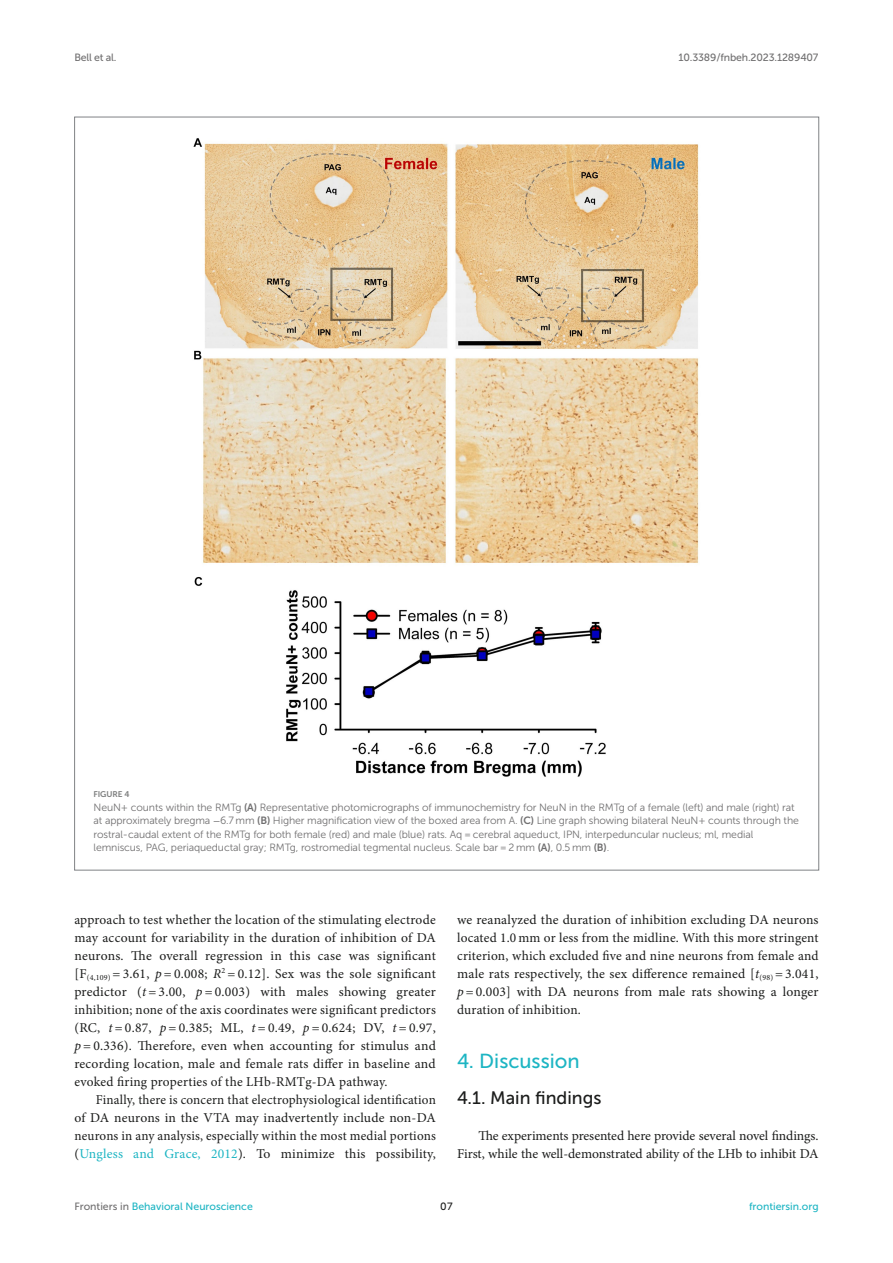
<style>
.page{position:relative;width:893px;height:1263px;background:#fff}
.page>*{position:absolute;margin:0;border:0;box-sizing:border-box;transform-origin:0 0}
.HEAD_1{font:20.25px "Museo Sans 500";color:#1db5c3}
.HEAD_2_after_HEAD_1{font:18px "Museo Sans 500";color:#1b1c1b}
.TEXT_FLUSH{font:13.5px/18px "Minion Pro";letter-spacing:-.005em;color:#1b1c1b;text-align:justify}
.TEXT{font:13.5px/18px "Minion Pro";letter-spacing:.015em;color:#1b1c1b;text-align:justify}
.FIG_LEG{font:10.5px/13.5px "Museo Sans 300";letter-spacing:-.01em;color:#706f70}
.t1{font:10.5px "Museo Sans 500";color:#1db5c3}
.t2{font:10.5px "Museo Sans 500";letter-spacing:-.015em;color:#706f70}
.t3{font:10.5px "Museo Sans 500";color:#1b1c1b}
.FIG_HD{font:8.25px "Museo Sans 700";letter-spacing:-.01em;color:#7e7f7f}
.s1{font-family:"Museo Sans 700"}
.s2{font-family:"STIX General"}
.s3{font-style:italic}
.s4{color:#1db5c3}
.s5{color:#706f70}
</style>
<div class="page">
<img style="left:193px;top:138px;width:506px;height:639px">
<p class="t2" style="left:74px;top:51px;width:44px">Bell et al.</p>
<p class="t2" style="left:679px;top:51px;width:141px">10.3389/fnbeh.2023.1289407</p>
<p class="FIG_HD" style="left:94px;top:790px;width:37px">FIGURE 4</p>
<p class="FIG_LEG" style="left:94px;top:800px;width:707px">NeuN+ counts within the RMTg <span class="s1">(A)</span> Representative photomicrographs of immunochemistry for NeuN in the RMTg of a female (left) and male (right) rat at approximately bregma <span class="s2">−</span>6.7 mm <span class="s1">(B)</span> Higher magnification view of the boxed area from A. <span class="s1">(C)</span> Line graph showing bilateral NeuN+ counts through the rostral-caudal extent of the RMTg for both female (red) and male (blue) rats. Aq = cerebral aqueduct, IPN, interpeduncular nucleus; ml, medial lemniscus, PAG, periaqueductal gray; RMTg, rostromedial tegmental nucleus. Scale bar = 2 mm <span class="s1">(A)</span>, 0.5 mm <span class="s1">(B)</span>.</p>
<p class="TEXT_FLUSH" style="left:74px;top:911px;width:363px">approach to test whether the location of the stimulating electrode may account for variability in the duration of inhibition of DA neurons. The overall regression in this case was significant [F<sub>(4,109)</sub> = 3.61, <span class="s3">p</span> = 0.008; <span class="s3">R</span><sup>2</sup> = 0.12]. Sex was the sole significant predictor (<span class="s3">t</span> = 3.00, <span class="s3">p</span> = 0.003) with males showing greater inhibition; none of the axis coordinates were significant predictors (RC, <span class="s3">t</span> = 0.87, <span class="s3">p</span> = 0.385; ML, <span class="s3">t</span> = 0.49, <span class="s3">p</span> = 0.624; DV, <span class="s3">t</span> = 0.97, <span class="s3">p</span> = 0.336). Therefore, even when accounting for stimulus and recording location, male and female rats differ in baseline and evoked firing properties of the LHb-RMTg-DA pathway.</p>
<p class="TEXT" style="left:74px;top:1091px;width:363px;text-indent:21px">Finally, there is concern that electrophysiological identification of DA neurons in the VTA may inadvertently include non-DA neurons in any analysis, especially within the most medial portions (<span class="s4">Ungless and Grace, 2012</span>). To minimize this possibility,</p>
<p class="TEXT" style="left:457px;top:911px;width:363px">we reanalyzed the duration of inhibition excluding DA neurons located 1.0 mm or less from the midline. With this more stringent criterion, which excluded five and nine neurons from female and male rats respectively, the sex difference remained [<span class="s3">t</span><sub>(98)</sub> = 3.041, <span class="s3">p</span> = 0.003] with DA neurons from male rats showing a longer duration of inhibition.</p>
<p class="HEAD_1" style="left:457px;top:1050px;width:124px">4. Discussion</p>
<p class="HEAD_2_after_HEAD_1" style="left:457px;top:1088px;width:146px">4.1. Main findings</p>
<p class="TEXT_FLUSH" style="left:457px;top:1127px;width:363px;text-align:right">The experiments presented here provide several novel findings.<br>First, while the well-demonstrated ability of the LHb to inhibit DA</p>
<p class="t1" style="left:74px;top:1200px;width:180px"><span class="s5">Frontiers in</span> Behavioral Neuroscience</p>
<p class="t3" style="left:440px;top:1200px;width:14px">07</p>
<p class="t1" style="left:749px;top:1200px;width:71px">frontiersin.org</p>
</div>
